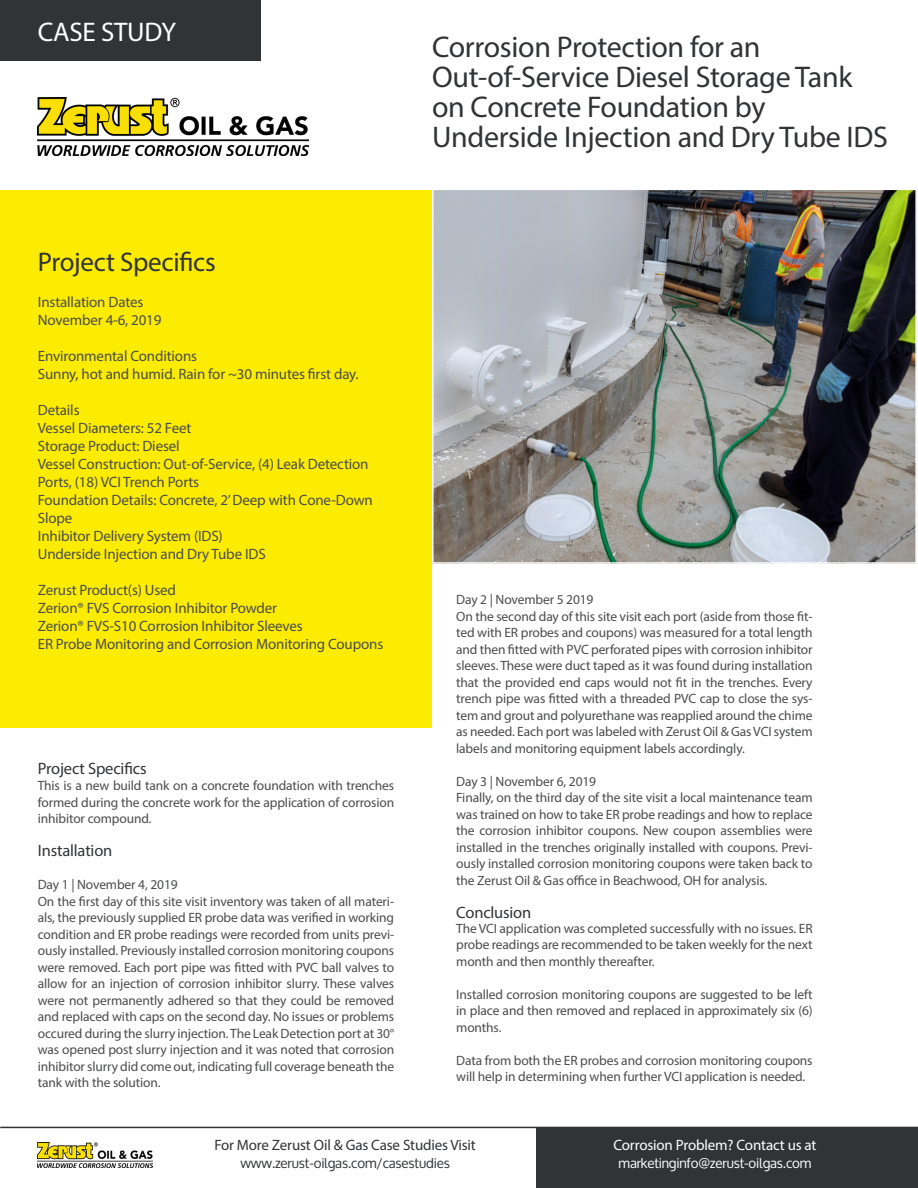
<style>
.page{position:relative;width:918px;height:1188px;background:#fff}
.page>*{position:absolute;margin:0;border:0;box-sizing:border-box;transform-origin:0 0}
.t1{font:30px "Myriad Pro";letter-spacing:-.01em;color:#323335}
.t2{font:27px "Myriad Pro";letter-spacing:-.01em;color:#323335}
.t3{font:27px "Myriad Pro";letter-spacing:-.01em;color:#fff}
.t4{font:16.5px "Myriad Pro";letter-spacing:-.01em;color:#323335}
.t5{font:15px/18px "Myriad Pro";letter-spacing:-.01em;color:#4b4c4d}
.t6{font:15px "Myriad Pro";letter-spacing:-.01em;color:#323335}
.t7{font:15px "Myriad Pro";letter-spacing:-.01em;color:#fff}
.t8{font:13.5px/16.5px "Myriad Pro";letter-spacing:-.01em;color:#4b4c4d;text-align:justify}
.t9{font:13.5px "Oxygen";letter-spacing:-.01em;color:#323335}
.t10{font:13.5px "Oxygen";letter-spacing:-.01em;color:#fff}
</style>
<div class="page">
<div style="left:0;top:190px;width:432px;height:538px;background:#fcec01"></div>
<div style="left:537px;top:1128px;width:381px;height:60px;background:#323335"></div>
<div style="left:0;top:0;width:260px;height:60px;background:#323335"></div>
<hr style="left:0;top:1127px;width:918px;height:1px;background:#323335">
<img style="left:435px;top:192px;width:479px;height:369px">
<div style="left:432px;top:189px;width:485px;height:375px;border:2px solid #fff"></div>
<img style="left:38px;top:97px;width:270px;height:59px">
<img style="left:38px;top:1142px;width:115px;height:25px">
<p class="t3" style="left:38px;top:15px;width:140px">CASE STUDY</p>
<p class="t1" style="left:432px;top:28px;width:330px">Corrosion Protection for an</p>
<p class="t1" style="left:432px;top:58px;width:422px">Out-of-Service Diesel Storage Tank</p>
<p class="t1" style="left:432px;top:88px;width:335px">on Concrete Foundation by</p>
<p class="t1" style="left:432px;top:118px;width:457px">Underside Injection and Dry Tube IDS</p>
<p class="t2" style="left:38px;top:246px;width:179px">Project Specifics</p>
<p class="t5" style="left:38px;top:293px;width:107px">Installation Dates</p>
<p class="t5" style="left:38px;top:311px;width:125px">November 4-6, 2019</p>
<p class="t5" style="left:38px;top:347px;width:161px">Environmental Conditions</p>
<p class="t5" style="left:38px;top:365px;width:322px">Sunny, hot and humid. Rain for ~30 minutes first day.</p>
<p class="t5" style="left:38px;top:401px;width:43px">Details</p>
<p class="t5" style="left:38px;top:419px;width:155px">Vessel Diameters: 52 Feet</p>
<p class="t5" style="left:38px;top:437px;width:143px">Storage Product: Diesel</p>
<p class="t5" style="left:38px;top:455px;width:332px">Vessel Construction: Out-of-Service, (4) Leak Detection<br>Ports, (18) VCI Trench Ports</p>
<p class="t5" style="left:38px;top:491px;width:337px">Foundation Details: Concrete, 2’ Deep with Cone-Down<br>Slope</p>
<p class="t5" style="left:38px;top:527px;width:187px">Inhibitor Delivery System (IDS)</p>
<p class="t5" style="left:38px;top:545px;width:229px">Underside Injection and Dry Tube IDS</p>
<p class="t5" style="left:38px;top:581px;width:140px">Zerust Product(s) Used</p>
<p class="t5" style="left:38px;top:599px;width:241px">Zerion® FVS Corrosion Inhibitor Powder</p>
<p class="t5" style="left:38px;top:617px;width:267px">Zerion® FVS-S10 Corrosion Inhibitor Sleeves</p>
<p class="t5" style="left:38px;top:635px;width:347px">ER Probe Monitoring and Corrosion Monitoring Coupons</p>
<p class="t4" style="left:38px;top:758px;width:110px">Project Specifics</p>
<p class="t8" style="left:38px;top:777px;width:358px">This is a new build tank on a concrete foundation with trenches formed during the concrete work for the application of corrosion inhibitor compound.</p>
<p class="t4" style="left:38px;top:841px;width:76px">Installation</p>
<p class="t8" style="left:38px;top:876px;width:141px">Day 1 | November 4, 2019</p>
<p class="t8" style="left:38px;top:893px;width:358px">On the first day of this site visit inventory was taken of all materi&shy;als, the previously supplied ER probe data was verified in working condition and ER probe readings were recorded from units previ&shy;ously installed. Previously installed corrosion monitoring coupons were removed. Each port pipe was fitted with PVC ball valves to allow for an injection of corrosion inhibitor slurry. These valves were not permanently adhered so that they could be removed and replaced with caps on the second day. No issues or problems occured during the slurry injection. The Leak Detection port at 30° was opened post slurry injection and it was noted that corrosion inhibitor slurry did come out, indicating full coverage beneath the tank with the solution.</p>
<p class="t8" style="left:456px;top:591px;width:139px">Day 2 | November 5 2019</p>
<p class="t8" style="left:456px;top:608px;width:358px">On the second day of this site visit each port (aside from those fit&shy;ted with ER probes and coupons) was measured for a total length and then fitted with PVC perforated pipes with corrosion inhibitor sleeves. These were duct taped as it was found during installation that the provided end caps would not fit in the trenches. Every trench pipe was fitted with a threaded PVC cap to close the sys&shy;tem and grout and polyurethane was reapplied around the chime as needed. Each port was labeled with Zerust Oil &amp; Gas VCI system labels and monitoring equipment labels accordingly.</p>
<p class="t8" style="left:456px;top:773px;width:141px">Day 3 | November 6, 2019</p>
<p class="t8" style="left:456px;top:789px;width:358px">Finally, on the third day of the site visit a local maintenance team was trained on how to take ER probe readings and how to replace the corrosion inhibitor coupons. New coupon assemblies were installed in the trenches originally installed with coupons. Previ&shy;ously installed corrosion monitoring coupons were taken back to the Zerust Oil &amp; Gas office in Beachwood, OH for analysis.</p>
<p class="t4" style="left:456px;top:902px;width:77px">Conclusion</p>
<p class="t8" style="left:456px;top:920px;width:358px">The VCI application was completed successfully with no issues. ER probe readings are recommended to be taken weekly for the next month and then monthly thereafter.</p>
<p class="t8" style="left:456px;top:986px;width:358px">Installed corrosion monitoring coupons are suggested to be left in place and then removed and replaced in approximately six (6) months.</p>
<p class="t8" style="left:456px;top:1052px;width:358px">Data from both the ER probes and corrosion monitoring coupons will help in determining when further VCI application is needed.</p>
<p class="t6" style="left:214px;top:1136px;width:263px">For More Zerust Oil &amp; Gas Case Studies Visit</p>
<p class="t9" style="left:240px;top:1155px;width:211px">www.zerust-oilgas.com/casestudies</p>
<p class="t7" style="left:613px;top:1136px;width:205px">Corrosion Problem? Contact us at</p>
<p class="t10" style="left:619px;top:1155px;width:195px">marketinginfo@zerust-oilgas.com</p>
</div>
